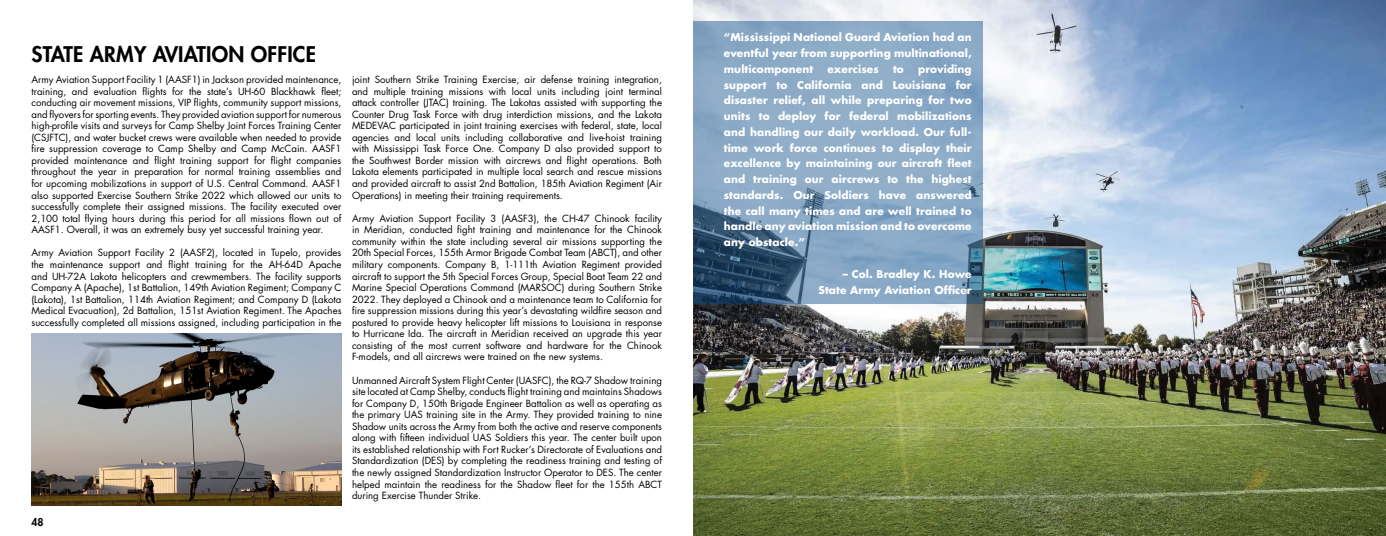
<style>
.page{position:relative;width:1386px;height:536px;background:#fff}
.page>*{position:absolute;margin:0;border:0;box-sizing:border-box;transform-origin:0 0}
.t1{font:800 21px "Futura Std";letter-spacing:.01em;color:#000}
.t2{font:700 10.5px/15.8px "Futura Std";letter-spacing:.01em;color:#fff;text-align:justify}
.t3{font:800 10.5px "Futura Std";color:#000}
.t4{font:9.62px/11.5px "Futura Std";color:#000;text-align:justify}
</style>
<div class="page">
<img style="left:693px;top:0;width:693px;height:536px">
<svg style="left:693px;top:21px;width:290px;height:282px;background:#7f9ebb"></svg>
<img style="left:32px;top:333px;width:310px;height:172px">
<h1 class="t1" style="left:32px;top:41px;width:286px">STATE ARMY AVIATION OFFICE</h1>
<p class="t4" style="left:32px;top:74px;width:312px">Army Aviation Support Facility 1 (AASF1) in Jackson provided maintenance, training, and evaluation flights for the state’s UH-60 Blackhawk fleet; conducting air movement missions, VIP flights, community support missions, and flyovers for sporting events. They provided aviation support for numerous high-profile visits and surveys for Camp Shelby Joint Forces Training Center (CSJFTC), and water bucket crews were available when needed to provide fire suppression coverage to Camp Shelby and Camp McCain. AASF1 provided maintenance and flight training support for flight companies throughout the year in preparation for normal training assemblies and for upcoming mobilizations in support of U.S. Central Command. AASF1 also supported Exercise Southern Strike 2022 which allowed our units to successfully complete their assigned missions. The facility executed over 2,100 total flying hours during this period for all missions flown out of AASF1. Overall, it was an extremely busy yet successful training year.</p>
<p class="t4" style="left:32px;top:247px;width:312px">Army Aviation Support Facility 2 (AASF2), located in Tupelo, provides the maintenance support and flight training for the AH-64D Apache and UH-72A Lakota helicopters and crewmembers. The facility supports Company A (Apache), 1st Battalion, 149th Aviation Regiment; Company C (Lakota), 1st Battalion, 114th Aviation Regiment; and Company D (Lakota Medical Evacuation), 2d Battalion, 151st Aviation Regiment. The Apaches successfully completed all missions assigned, including participation in the</p>
<p class="t3" style="left:32px;top:515px;width:14px">48</p>
<p class="t4" style="left:352px;top:74px;width:312px">joint Southern Strike Training Exercise, air defense training integration, and multiple training missions with local units including joint terminal attack controller (JTAC) training. The Lakotas assisted with supporting the Counter Drug Task Force with drug interdiction missions, and the Lakota MEDEVAC participated in joint training exercises with federal, state, local agencies and local units including collaborative and live-hoist training with Mississippi Task Force One. Company D also provided support to the Southwest Border mission with aircrews and flight operations. Both Lakota elements participated in multiple local search and rescue missions and provided aircraft to assist 2nd Battalion, 185th Aviation Regiment (Air Operations) in meeting their training requirements.</p>
<p class="t4" style="left:352px;top:212px;width:312px">Army Aviation Support Facility 3 (AASF3), the CH-47 Chinook facility in Meridian, conducted fight training and maintenance for the Chinook community within the state including several air missions supporting the 20th Special Forces, 155th Armor Brigade Combat Team (ABCT), and other military components. Company B, 1-111th Aviation Regiment provided aircraft to support the 5th Special Forces Group, Special Boat Team 22 and Marine Special Operations Command (MARSOC) during Southern Strike 2022. They deployed a Chinook and a maintenance team to California for fire suppression missions during this year’s devastating wildfire season and postured to provide heavy helicopter lift missions to Louisiana in response to Hurricane Ida. The aircraft in Meridian received an upgrade this year consisting of the most current software and hardware for the Chinook F-models, and all aircrews were trained on the new systems.</p>
<p class="t4" style="left:352px;top:374px;width:312px">Unmanned Aircraft System Flight Center (UASFC), the RQ-7 Shadow training site located at Camp Shelby, conducts flight training and maintains Shadows for Company D, 150th Brigade Engineer Battalion as well as operating as the primary UAS training site in the Army. They provided training to nine Shadow units across the Army from both the active and reserve components along with fifteen individual UAS Soldiers this year. The center built upon its established relationship with Fort Rucker’s Directorate of Evaluations and Standardization (DES) by completing the readiness training and testing of the newly assigned Standardization Instructor Operator to DES. The center helped maintain the readiness for the Shadow fleet for the 155th ABCT during Exercise Thunder Strike.</p>
<p class="t2" style="left:724px;top:29px;width:249px">“Mississippi National Guard Aviation had an eventful year from supporting multinational, multicomponent</p>
<p class="t2" style="left:724px;top:61px;width:249px;text-indent:194px">providing support to California and Louisiana for disaster relief, all while preparing for two units to deploy for federal mobilizations and handling our daily workload. Our full&shy;time work force continues to display their excellence by maintaining our aircraft fleet and training our aircrews to the highest standards. Our Soldiers have answered the call many times and are well trained to handle any aviation mission and to overcome any obstacle.”</p>
<p class="t2" style="left:818px;top:266px;width:155px;text-align:right">– Col. Bradley K. Howe<br>State Army Aviation Officer</p>
<p class="t2" style="left:827px;top:61px;width:53px">exercises</p>
<p class="t2" style="left:893px;top:61px;width:12px">to</p>
</div>
